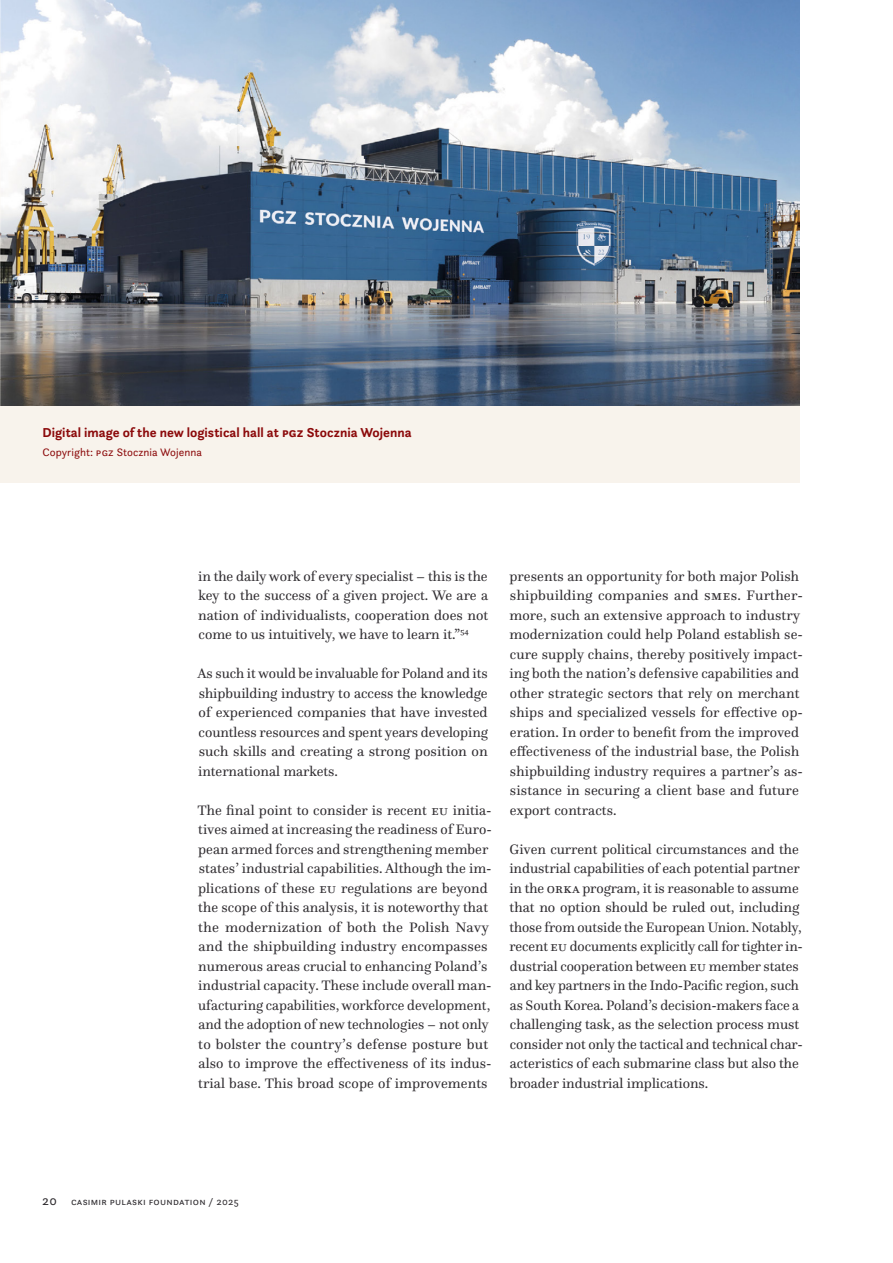
<style>
.page{position:relative;width:893px;height:1263px;background:#fff}
.page>*{position:absolute;margin:0;border:0;box-sizing:border-box;transform-origin:0 0}
.body{font:14.25px/19.5px "Questa";letter-spacing:.005em;color:#2f2c30}
.caption-foto{font:700 13.5px "Questa Sans";letter-spacing:.005em;color:#8b090a}
.infographic-small{font:11.25px "Questa Sans";letter-spacing:.005em;color:#8b090a}
.t1{font:10.5px "Questa Sans";letter-spacing:.02em;color:#2f2c30}
.s1{font-size:13.5px}
</style>
<div class="page">
<div style="left:0;top:18px;width:799px;height:465px;background:#f8f3ec"></div>
<img style="left:0;top:0;width:799px;height:405px">
<p class="caption-foto" style="left:43px;top:424px;width:371px">Digital image of the new logistical hall at PGZ Stocznia Wojenna</p>
<p class="infographic-small" style="left:43px;top:445px;width:161px">Copyright: PGZ Stocznia Wojenna</p>
<p class="body" style="left:198px;top:566px;width:292px;text-align:justify">in the daily work of every specialist – this is the key to the success of a given project. We are a nation of individualists, cooperation does not come to us intuitively, we have to learn it.”<sup>54</sup></p>
<p class="body" style="left:197px;top:663px;width:292px;text-align:justify">As such it would be invaluable for Poland and its shipbuilding industry to access the knowledge of experienced companies that have invested countless resources and spent years developing such skills and creating a strong position on international markets.</p>
<p class="body" style="left:198px;top:800px;width:296px">The final point to consider is recent EU initia&shy;tives aimed at increasing the readiness of Euro&shy;pean armed forces and strengthening member states’ industrial capabilities. Although the im&shy;plications of these EU regulations are beyond the scope of this analysis, it is noteworthy that the modernization of both the Polish Navy and the shipbuilding industry encompasses numerous areas crucial to enhancing Poland’s industrial capacity. These include overall man&shy;ufacturing capabilities, workforce development, and the adoption of new technologies – not only to bolster the country’s defense posture but also to improve the effectiveness of its indus&shy;trial base. This broad scope of improvements</p>
<p class="body" style="left:509px;top:566px;width:295px">presents an opportunity for both major Polish shipbuilding companies and SMEs. Further&shy;more, such an extensive approach to industry modernization could help Poland establish se&shy;cure supply chains, thereby positively impact&shy;ing both the nation’s defensive capabilities and other strategic sectors that rely on merchant ships and specialized vessels for effective op&shy;eration. In order to benefit from the improved effectiveness of the industrial base, the Polish shipbuilding industry requires a partner’s as&shy;sistance in securing a client base and future export contracts.</p>
<p class="body" style="left:509px;top:839px;width:295px">Given current political circumstances and the industrial capabilities of each potential partner in the ORKA program, it is reasonable to assume that no option should be ruled out, including those from outside the European Union. Notably, recent EU documents explicitly call for tighter in&shy;dustrial cooperation between EU member states and key partners in the Indo-Pacific region, such as South Korea. Poland’s decision-makers face a challenging task, as the selection process must consider not only the tactical and technical char&shy;acteristics of each submarine class but also the broader industrial implications.</p>
<p class="t1" style="left:42px;top:1194px;width:198px"><span class="s1">20</span> Casim ir Pulaski Foundation / 2025</p>
</div>
